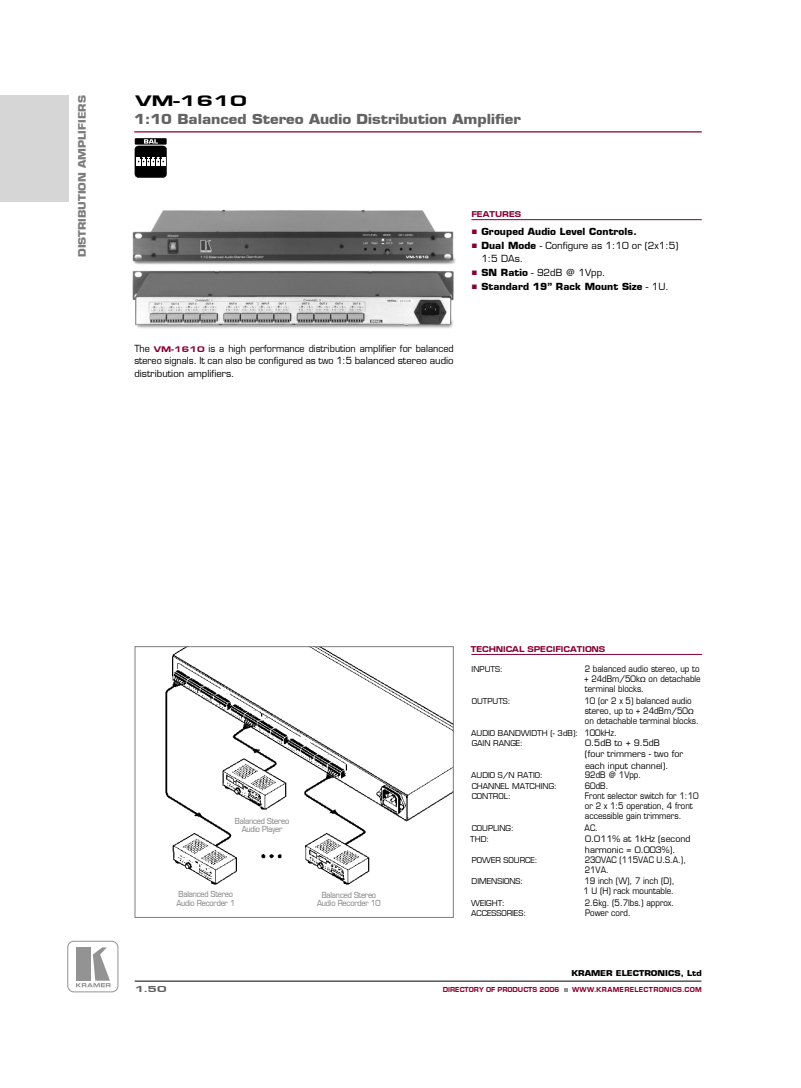
<style>
.page{position:relative;width:801px;height:1088px;background:#fff}
.page>*{position:absolute;margin:0;border:0;box-sizing:border-box;transform-origin:0 0}
.t1{font:800 15.75px "Eurose Wide";color:#000;scale:1.11 1}
.t2{font:900 13.5px "Eurostile";color:#636363;scale:1.11 1}
.t3{font:900 10.12px "Eurostile";color:#7c7c7c;scale:1.11 1}
.t4{font:500 9.5px/12.5px "Eurostile";color:#000;text-align:justify;scale:.94 1}
.t5{font:500 9.5px/12.5px "Eurostile";color:#000}
.t6{font:900 9.5px "Eurostile";letter-spacing:.01em;color:#000}
.t7{font:800 9px "Eurose Wide";color:#636363;scale:1.11 1}
.t8{font:500 8.75px/10px "Eurostile";color:#000;scale:.9 1}
.t9{font:500 8.75px/11.2px "Eurostile";color:#000}
.t10{font:800 8.75px "Eurose Wide";color:#860034;scale:.8 1}
.t11{font:500 8.12px/8.8px "Eurostile";letter-spacing:-.025em;color:#7c7c7c;text-align:center;scale:.9 1}
.t12{font:500 7.88px/10.6px "Eurostile";color:#000}
.t13{font:900 7.88px "Eurostile";color:#000;scale:1.11 1}
.t14{font:800 7.5px "Eurose Wide";letter-spacing:.06em;color:#8a0032;scale:.7 1}
.t15{font:800 7.5px "Eurose Wide";color:#8a0032;scale:.7 1}
.s1{font-family:"Arial";font-weight:400;color:#860034}
.s2{font-weight:900}
.s3{font-weight:500}
.s4{font-family:"Eurose Wide";font-weight:800;font-size:8.5px;color:#860034}
.s5{font-family:"Arial";font-weight:400;font-size:7px}
.s6{font-size:8.75px}
</style>
<div class="page">
<img style="left:132px;top:209px;width:324px;height:56px">
<img style="left:132px;top:270px;width:322px;height:59px">
<img style="left:165px;top:648px;width:287px;height:237px">
<div style="left:135px;top:646px;width:319px;height:272px;border:1px solid #7c7c7c"></div>
<hr style="left:134px;top:131px;width:568px;height:1px;background:#860034">
<hr style="left:471px;top:654px;width:231px;height:1px;background:#860034">
<hr style="left:471px;top:219px;width:231px;height:1px;background:#860034">
<div style="left:0;top:96px;width:69px;height:106px;background:#d6d6d6"></div>
<svg style="left:67px;top:940px;width:52px;height:52px"></svg>
<hr style="left:135px;top:981px;width:566px;height:1px;background:#000">
<div style="left:76px;top:947px;width:15px;height:33px;background:#939393"></div>
<svg style="left:564px;top:988px;width:3px;height:4px"></svg>
<svg style="left:135px;top:138px;width:32px;height:7px"></svg>
<svg style="left:135px;top:139px;width:32px;height:39px"></svg>
<p class="t3" style="left:76px;top:257px;width:147px;rotate:-90deg">DISTRIBUTION AMPLIFIERS</p>
<h1 class="t1" style="left:135px;top:92px;width:102px">VM-1610</h1>
<h2 class="t2" style="left:134px;top:111px;width:350px">1:10 Balanced Stereo Audio Distribution Amplifier</h2>
<p class="t10" style="left:471px;top:209px;width:64px">FEATURES</p>
<p class="t6" style="left:471px;top:226px;width:167px"><span class="s1">■</span> Grouped Audio Level Controls.</p>
<p class="t5" style="left:481px;top:240px;width:198px;text-indent:-10px"><span class="s1">■</span> <span class="s2">Dual Mode</span> - Configure as 1:10 or (2x1:5)<br>1:5 DAs.</p>
<p class="t5" style="left:471px;top:266px;width:136px"><span class="s1">■</span> <span class="s2">SN Ratio</span> - 92dB @ 1Vpp.</p>
<p class="t6" style="left:471px;top:281px;width:199px"><span class="s1">■</span> Standard 19” Rack Mount Size <span class="s3">- 1U.</span></p>
<p class="t4" style="left:134px;top:342px;width:341px">The <span class="s4">VM-1610</span> is a high performance distribution amplifier for balanced stereo signals. It can also be configured as two 1:5 balanced stereo audio distribution amplifiers.</p>
<p class="t11" style="left:235px;top:816px;width:62px">Balanced Stereo<br>Audio Player</p>
<p class="t11" style="left:176px;top:890px;width:67px;text-align:left">Balanced Stereo<br>Audio Recorder 1</p>
<p class="t11" style="left:317px;top:890px;width:72px">Balanced Stereo<br>Audio Recorder 10</p>
<p class="t7" style="left:135px;top:984px;width:30px">1.50</p>
<p class="t10" style="left:471px;top:644px;width:169px">TECHNICAL SPECIFICATIONS</p>
<p class="t12" style="left:472px;top:663px;width:33px">INPUTS:</p>
<p class="t8" style="left:584px;top:663px;width:131px">2 balanced audio stereo, up to + 24dBm/50k<span class="s5">Ω</span> on detachable terminal blocks.</p>
<p class="t12" style="left:472px;top:695px;width:40px">OUTPUTS:</p>
<p class="t8" style="left:584px;top:695px;width:129px">10 (or 2 x 5) balanced audio stereo, up to + 24dBm/50<span class="s5">Ω </span>on detachable terminal blocks.</p>
<p class="t12" style="left:471px;top:727px;width:147px">AUDIO BANDWIDTH (- 3dB): <span class="s6">100kHz.<br></span>GAIN RANGE:</p>
<p class="t9" style="left:585px;top:737px;width:100px">0.5dB to + 9.5dB<br>(four trimmers - two for each input channel).</p>
<p class="t12" style="left:471px;top:770px;width:73px">AUDIO S/N RATIO:</p>
<p class="t8" style="left:585px;top:770px;width:64px">92dB @ 1Vpp.</p>
<p class="t12" style="left:472px;top:780px;width:87px">CHANNEL MATCHING:</p>
<p class="t8" style="left:585px;top:780px;width:28px">60dB.</p>
<p class="t12" style="left:472px;top:791px;width:41px">CONTROL:</p>
<p class="t8" style="left:585px;top:791px;width:128px">Front selector switch for 1:10 or 2 x 1:5 operation, 4 front accessible gain trimmers.</p>
<p class="t12" style="left:472px;top:823px;width:44px">COUPLING:</p>
<p class="t8" style="left:584px;top:823px;width:16px">AC.</p>
<p class="t12" style="left:470px;top:833px;width:20px">THD:</p>
<p class="t9" style="left:585px;top:833px;width:107px">0.011% at 1kHz (second harmonic = 0.003%).</p>
<p class="t12" style="left:472px;top:855px;width:67px">POWER SOURCE:</p>
<p class="t8" style="left:585px;top:855px;width:114px">230VAC (115VAC U.S.A.),<br>21VA.</p>
<p class="t12" style="left:472px;top:876px;width:53px">DIMENSIONS:</p>
<p class="t8" style="left:583px;top:876px;width:103px">19 inch (W), 7 inch (D),<br>1 U (H) rack mountable.</p>
<p class="t12" style="left:471px;top:897px;width:35px">WEIGHT:</p>
<p class="t8" style="left:585px;top:897px;width:101px">2.6kg. (5.7lbs.) approx.</p>
<p class="t12" style="left:471px;top:908px;width:56px">ACCESSORIES:</p>
<p class="t8" style="left:585px;top:908px;width:52px">Power cord.</p>
<p class="t13" style="left:572px;top:968px;width:119px">KRAMER ELECTRONICS, Ltd</p>
<p class="t15" style="left:443px;top:986px;width:168px">DIRECTORY OF PRODUCTS 2006</p>
<p class="t14" style="left:572px;top:986px;width:187px">WWW.KRAMERELECTRONICS.COM</p>
</div>
